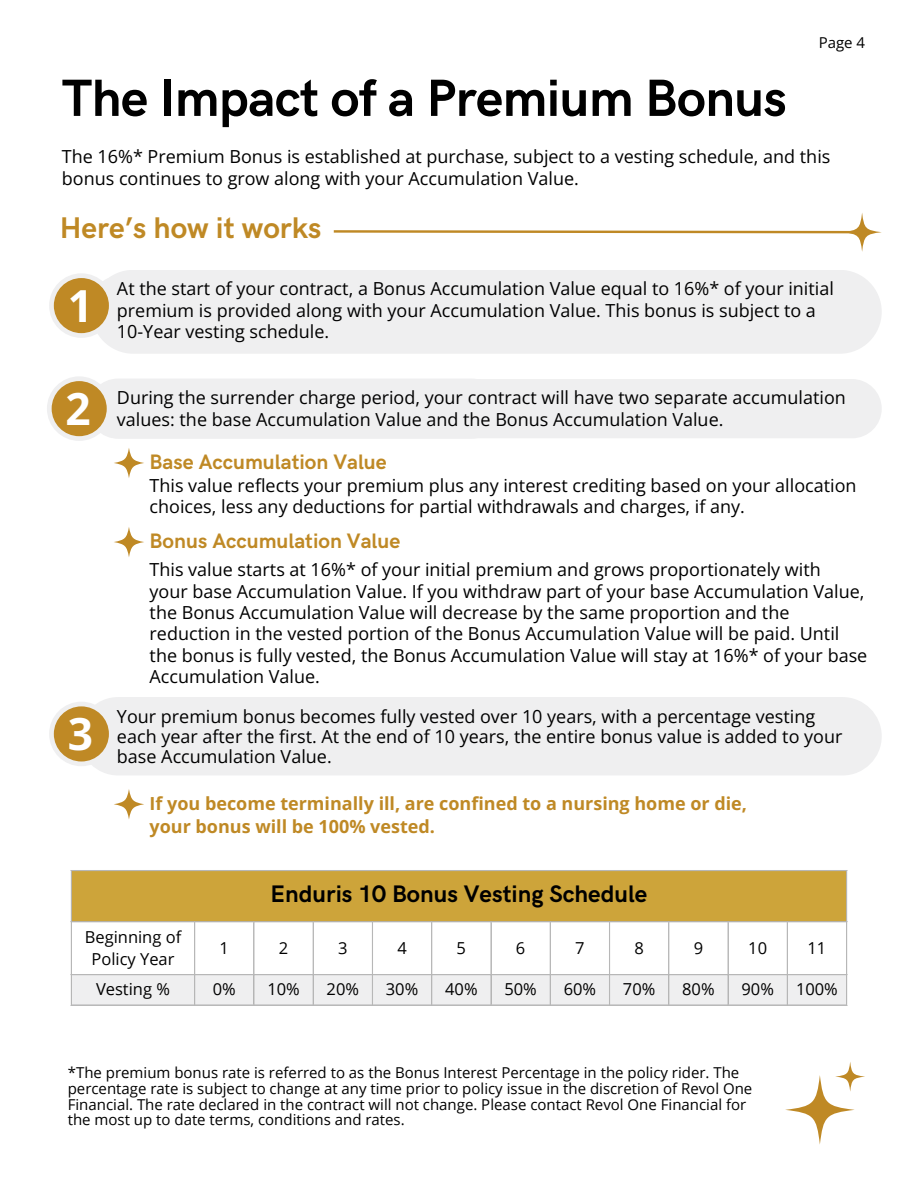
<style>
.page{position:relative;width:918px;height:1188px;background:#fff}
.page>*{position:absolute;margin:0;border:0;box-sizing:border-box;transform-origin:0 0}
.t1{font:700 52.5px "HK Grotesk";letter-spacing:-.01em;color:#000}
.t2{font:700 44.25px "Open Sans";color:#fff}
.t3{font:700 30px "HK Grotesk";color:#bf8925}
.t4{font:700 24px "HK Grotesk";color:#000}
.t5{font:700 21px "HK Grotesk";color:#bf8925}
.t6{font:18px/21.3px "Open Sans";color:#000}
.t7{font:700 18px/22.5px "Open Sans";color:#bf8925}
.t8{font:16.5px/22.5px "Open Sans";color:#000;text-align:center}
.t9{font:15px/15.8px "Open Sans";color:#000}
</style>
<div class="page">
<svg style="left:333px;top:213px;width:548px;height:38px"></svg>
<div style="left:71px;top:870px;width:776px;height:52px;background:#cda43a"></div>
<svg style="left:72px;top:922px;width:774px;height:82px"></svg>
<hr style="left:71px;top:871px;width:1px;height:133px;background:#b7b7b7">
<hr style="left:194px;top:922px;width:1px;height:82px;background:#b7b7b7">
<hr style="left:253px;top:922px;width:1px;height:82px;background:#b7b7b7">
<hr style="left:313px;top:922px;width:1px;height:82px;background:#b7b7b7">
<hr style="left:372px;top:922px;width:1px;height:82px;background:#b7b7b7">
<hr style="left:431px;top:922px;width:1px;height:82px;background:#b7b7b7">
<hr style="left:490px;top:922px;width:2px;height:82px;background:#b7b7b7">
<hr style="left:550px;top:922px;width:1px;height:82px;background:#b7b7b7">
<hr style="left:609px;top:922px;width:1px;height:82px;background:#b7b7b7">
<hr style="left:668px;top:922px;width:1px;height:82px;background:#b7b7b7">
<hr style="left:728px;top:922px;width:1px;height:82px;background:#b7b7b7">
<hr style="left:787px;top:922px;width:1px;height:82px;background:#b7b7b7">
<hr style="left:846px;top:871px;width:1px;height:133px;background:#b7b7b7">
<hr style="left:71px;top:870px;width:776px;height:1px;background:#b7b7b7">
<hr style="left:71px;top:921px;width:776px;height:1px;background:#b7b7b7">
<hr style="left:71px;top:974px;width:776px;height:1px;background:#b7b7b7">
<hr style="left:71px;top:1004px;width:776px;height:2px;background:#b7b7b7">
<svg style="left:785px;top:1062px;width:80px;height:83px"></svg>
<svg style="left:114px;top:448px;width:30px;height:30px"></svg>
<div style="left:91px;top:270px;width:791px;height:84px;background:#efeff0;border-radius:42px"></div>
<div style="left:90px;top:276px;width:414px;height:60px;background:#efeff0;border-radius:30px"></div>
<div style="left:49px;top:273px;width:65px;height:65px;background:#efeff0;border-radius:50%"></div>
<div style="left:54px;top:278px;width:55px;height:55px;background:#bf8925;border-radius:50%"></div>
<div style="left:79px;top:697px;width:803px;height:78px;background:#efeff0;border-radius:39px"></div>
<div style="left:49px;top:702px;width:65px;height:64px;background:#efeff0;border-radius:50%"></div>
<div style="left:54px;top:706px;width:55px;height:55px;background:#bf8925;border-radius:50%"></div>
<svg style="left:114px;top:527px;width:30px;height:30px"></svg>
<div style="left:89px;top:379px;width:793px;height:59px;background:#efeff0;border-radius:30px"></div>
<div style="left:88px;top:379px;width:413px;height:60px;background:#efeff0;border-radius:30px"></div>
<div style="left:47px;top:376px;width:64px;height:65px;background:#efeff0;border-radius:50%"></div>
<div style="left:52px;top:381px;width:55px;height:55px;background:#bf8925;border-radius:50%"></div>
<svg style="left:114px;top:789px;width:30px;height:30px"></svg>
<p class="t1" style="left:62px;top:69px;width:726px">The Impact of a Premium Bonus</p>
<p class="t9" style="left:819px;top:34px;width:48px">Page 4</p>
<p class="t6" style="left:62px;top:144px;width:770px;line-height:22.5px">The 16%* Premium Bonus is established at purchase, subject to a vesting schedule, and this bonus continues to grow along with your Accumulation Value.</p>
<p class="t3" style="left:60px;top:211px;width:263px">Here’s how it works</p>
<p class="t2" style="left:68px;top:275px;width:27px">1</p>
<p class="t6" style="left:117px;top:277px;width:719px">At the start of your contract, a Bonus Accumulation Value equal to 16%* of your initial premium is provided along with your Accumulation Value. This bonus is subject to a<br>10-Year vesting schedule.</p>
<p class="t2" style="left:66px;top:378px;width:27px">2</p>
<p class="t6" style="left:117px;top:387px;width:730px">During the surrender charge period, your contract will have two separate accumulation values: the base Accumulation Value and the Bonus Accumulation Value.</p>
<p class="t5" style="left:150px;top:450px;width:239px">Base Accumulation Value</p>
<p class="t6" style="left:150px;top:474px;width:708px">This value reflects your premium plus any interest crediting based on your allocation choices, less any deductions for partial withdrawals and charges, if any.</p>
<p class="t2" style="left:68px;top:703px;width:27px">3</p>
<p class="t5" style="left:150px;top:529px;width:252px">Bonus Accumulation Value</p>
<p class="t6" style="left:150px;top:559px;width:719px">This value starts at 16%* of your initial premium and grows proportionately with<br>your base Accumulation Value. If you withdraw part of your base Accumulation Value, the Bonus Accumulation Value will decrease by the same proportion and the reduction in the vested portion of the Bonus Accumulation Value will be paid. Until the bonus is fully vested, the Bonus Accumulation Value will stay at 16%* of your base Accumulation Value.</p>
<p class="t6" style="left:117px;top:706px;width:727px;line-height:20.2px">Your premium bonus becomes fully vested over 10 years, with a percentage vesting each year after the first. At the end of 10 years, the entire bonus value is added to your base Accumulation Value.</p>
<p class="t7" style="left:150px;top:792px;width:599px">If you become terminally ill, are confined to a nursing home or die, your bonus will be 100% vested.</p>
<p class="t4" style="left:271px;top:880px;width:378px">Enduris 10 Bonus Vesting Schedule</p>
<p class="t8" style="left:85px;top:925px;width:98px">Beginning of<br>Policy Year</p>
<h1 class="t8" style="left:220px;top:936px;width:11px">1</h1>
<h6 class="t8" style="left:279px;top:936px;width:11px">2</h6>
<h2 class="t8" style="left:338px;top:936px;width:11px">3</h2>
<p class="t8" style="left:397px;top:936px;width:11px">4</p>
<h6 class="t8" style="left:457px;top:936px;width:11px">5</h6>
<p class="t8" style="left:516px;top:936px;width:11px">6</p>
<p class="t8" style="left:575px;top:936px;width:11px">7</p>
<p class="t8" style="left:634px;top:936px;width:11px">8</p>
<p class="t8" style="left:694px;top:936px;width:11px">9</p>
<h6 class="t8" style="left:748px;top:936px;width:20px">10</h6>
<p class="t8" style="left:808px;top:936px;width:20px">11</p>
<h4 class="t8" style="left:96px;top:978px;width:75px">Vesting %</h4>
<h6 class="t8" style="left:213px;top:978px;width:25px">0%</h6>
<p class="t8" style="left:267px;top:978px;width:34px">10%</p>
<h4 class="t8" style="left:327px;top:978px;width:34px">20%</h4>
<h6 class="t8" style="left:386px;top:978px;width:34px">30%</h6>
<h6 class="t8" style="left:445px;top:978px;width:34px">40%</h6>
<p class="t8" style="left:504px;top:978px;width:34px">50%</p>
<p class="t8" style="left:564px;top:978px;width:34px">60%</p>
<p class="t8" style="left:623px;top:978px;width:34px">70%</p>
<h5 class="t8" style="left:682px;top:978px;width:34px">80%</h5>
<p class="t8" style="left:741px;top:978px;width:34px">90%</p>
<p class="t8" style="left:796px;top:978px;width:43px">100%</p>
<p class="t9" style="left:68px;top:1065px;width:686px">*The premium bonus rate is referred to as the Bonus Interest Percentage in the policy rider. The percentage rate is subject to change at any time prior to policy issue in the discretion of Revol One Financial. The rate declared in the contract will not change. Please contact Revol One Financial for the most up to date terms, conditions and rates.</p>
</div>
